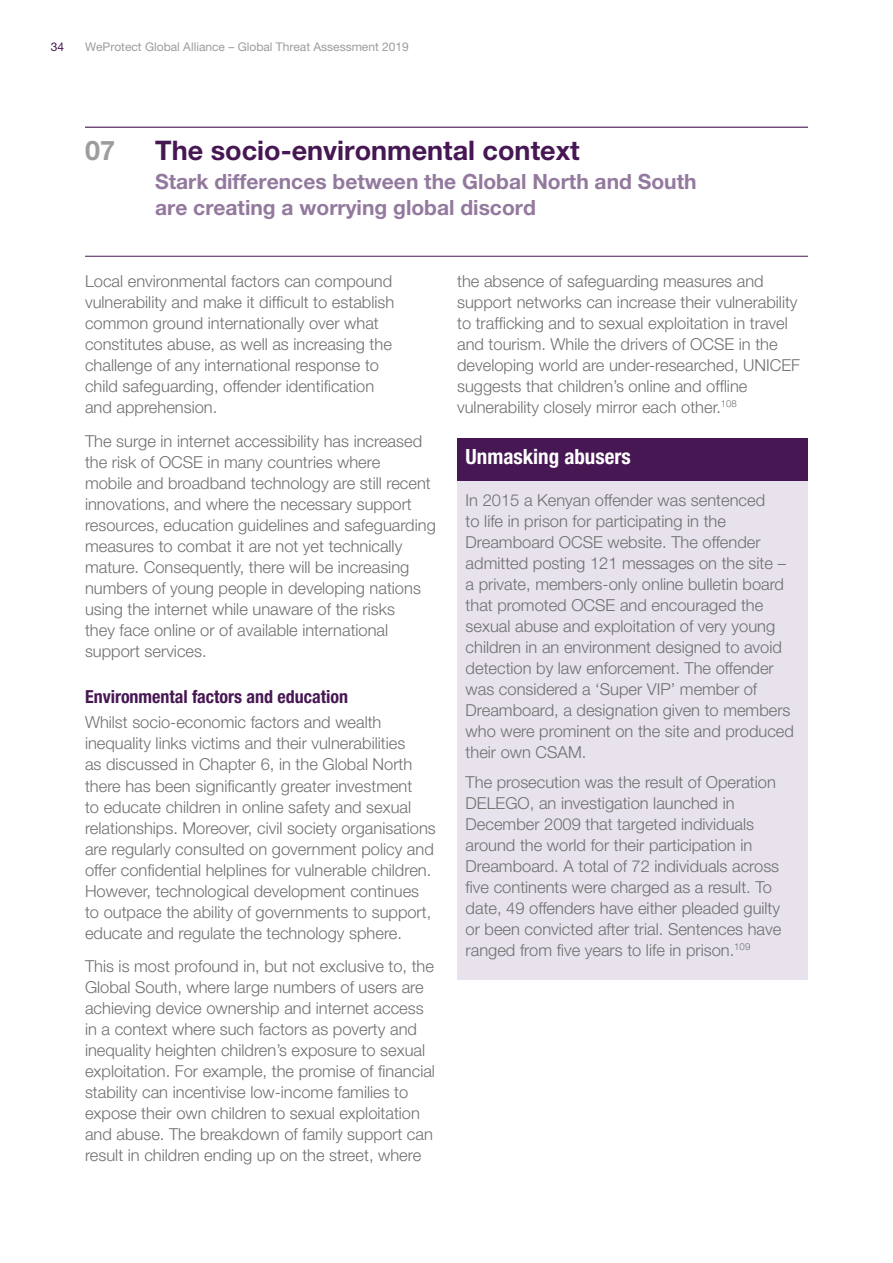
<style>
.page{position:relative;width:893px;height:1263px;background:#fff}
.page>*{position:absolute;margin:0;border:0;box-sizing:border-box;transform-origin:0 0}
.t1{font:700 27px "Helvetica Neue LT Pro";color:#471754}
.t2{font:700 27px "Helvetica Neue LT Pro";color:#9d9d9d}
.t3{font:700 21px/25.5px "Helvetica Neue LT Pro";color:#93799e}
.t4{font:700 condensed 21px "Helvetica Neue LT Pro";color:#fff}
.t5{font:700 condensed 18px "Helvetica Neue LT Pro";color:#471754}
.t6{font:300 16.5px/21px "Helvetica Neue LT Pro";color:#70706f}
.t7{font:12px "Helvetica Neue LT Pro";color:#9d9d9d}
.t8{font:12px "Helvetica Neue LT Pro";color:#471754}
</style>
<div class="page">
<div style="left:457px;top:438px;width:351px;height:44px;background:#471754"></div>
<div style="left:457px;top:481px;width:351px;height:301px;background:#e7e2ec"></div>
<div style="left:457px;top:763px;width:351px;height:216px;background:#e7e2ec"></div>
<hr style="left:85px;top:127px;width:723px;height:1px;background:#471754">
<hr style="left:85px;top:256px;width:723px;height:1px;background:#471754">
<p class="t8" style="left:51px;top:40px;width:15px">34</p>
<p class="t7" style="left:85px;top:40px;width:325px">WeProtect Global Alliance – Global Threat Assessment 2019</p>
<h1 class="t2" style="left:85px;top:133px;width:32px">07</h1>
<h1 class="t1" style="left:155px;top:133px;width:426px">The socio-environmental context</h1>
<p class="t3" style="left:155px;top:169px;width:543px">Stark differences between the Global North and South are creating a worrying global discord</p>
<p class="t6" style="left:85px;top:270px;width:311px">Local environmental factors can compound vulnerability and make it difficult to establish common ground internationally over what constitutes abuse, as well as increasing the challenge of any international response to child safeguarding, offender identification and apprehension.</p>
<p class="t6" style="left:85px;top:430px;width:352px">The surge in internet accessibility has increased the risk of OCSE in many countries where<br>mobile and broadband technology are still recent innovations, and where the necessary support resources, education guidelines and safeguarding measures to combat it are not yet technically mature. Consequently, there will be increasing numbers of young people in developing nations using the internet while unaware of the risks<br>they face online or of available international support services.</p>
<p class="t5" style="left:85px;top:686px;width:265px">Environmental factors and education</p>
<p class="t6" style="left:85px;top:712px;width:352px">Whilst socio-economic factors and wealth inequality links victims and their vulnerabilities<br>as discussed in Chapter 6, in the Global North there has been significantly greater investment<br>to educate children in online safety and sexual relationships. Moreover, civil society organisations are regularly consulted on government policy and offer confidential helplines for vulnerable children.<br>However, technological development continues to outpace the ability of governments to support, educate and regulate the technology sphere.</p>
<p class="t6" style="left:85px;top:955px;width:351px">This is most profound in, but not exclusive to, the Global South, where large numbers of users are achieving device ownership and internet access in a context where such factors as poverty and inequality heighten children’s exposure to sexual exploitation. For example, the promise of financial stability can incentivise low-income families to expose their own children to sexual exploitation and abuse. The breakdown of family support can result in children ending up on the street, where</p>
<p class="t6" style="left:457px;top:270px;width:344px">the absence of safeguarding measures and support networks can increase their vulnerability to trafficking and to sexual exploitation in travel and tourism. While the drivers of OCSE in the developing world are under-researched, UNICEF suggests that children’s online and offline vulnerability closely mirror each other.<sup>108</sup></p>
<p class="t4" style="left:466px;top:443px;width:167px">Unmasking abusers</p>
<p class="t6" style="left:466px;top:489px;width:330px">In 2015 a Kenyan offender was sentenced<br>to life in prison for participating in the Dreamboard OCSE website. The offender admitted posting 121 messages on the site – a private, members-only online bulletin board that promoted OCSE and encouraged the sexual abuse and exploitation of very young children in an environment designed to avoid detection by law enforcement. The offender was considered a ‘Super VIP’ member of Dreamboard, a designation given to members who were prominent on the site and produced their own CSAM.</p>
<p class="t6" style="left:466px;top:771px;width:317px">The prosecution was the result of Operation DELEGO, an investigation launched in December 2009 that targeted individuals around the world for their participation in Dreamboard. A total of 72 individuals across five continents were charged as a result. To date, 49 offenders have either pleaded guilty or been convicted after trial. Sentences have ranged from five years to life in prison.<sup>109</sup></p>
</div>
